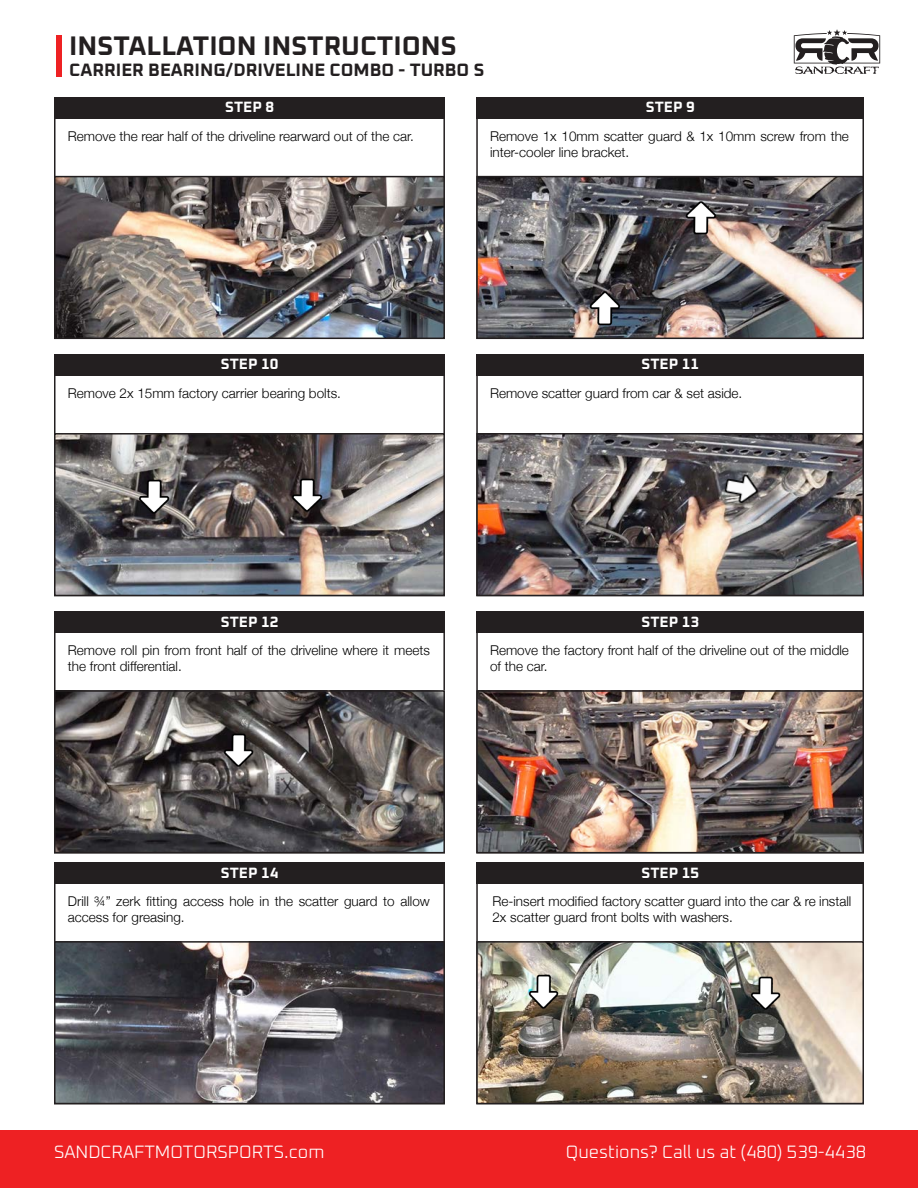
<style>
.page{position:relative;width:918px;height:1188px;background:#fff}
.page>*{position:absolute;margin:0;border:0;box-sizing:border-box;transform-origin:0 0}
.t1{font:700 27px "Oxanium";color:#231f20}
.Copy_-_Main_-_White{font:300 18px "Oxanium";color:#fff}
.t2{font:700 18px "Oxanium";color:#231f20}
.t3{font:700 15px "Oxanium";color:#fff}
.Copy_-_Main_-_White-2{font:300 13.5px/16.2px "Helvetica Neue";color:#000}
</style>
<div class="page">
<div style="left:56px;top:36px;width:5px;height:41px;background:#ee2123"></div>
<svg style="left:794px;top:29px;width:86px;height:45px"></svg>
<div style="left:0;top:1131px;width:918px;height:57px;background:#ee2123"></div>
<div style="left:476px;top:97px;width:388px;height:21px;background:#231f20"></div>
<div style="left:54px;top:354px;width:391px;height:22px;background:#231f20"></div>
<div style="left:54px;top:97px;width:391px;height:21px;background:#231f20"></div>
<div style="left:476px;top:354px;width:388px;height:22px;background:#231f20"></div>
<div style="left:54px;top:612px;width:391px;height:21px;background:#231f20"></div>
<div style="left:476px;top:612px;width:388px;height:21px;background:#231f20"></div>
<div style="left:54px;top:862px;width:391px;height:22px;background:#231f20"></div>
<div style="left:476px;top:862px;width:388px;height:22px;background:#231f20"></div>
<img style="left:479px;top:179px;width:382px;height:157px">
<div style="left:476px;top:176px;width:388px;height:163px;border:2px solid #231f20"></div>
<img style="left:57px;top:436px;width:385px;height:157px">
<div style="left:54px;top:433px;width:391px;height:163px;border:2px solid #231f20"></div>
<img style="left:57px;top:179px;width:385px;height:157px">
<div style="left:54px;top:176px;width:391px;height:163px;border:2px solid #231f20"></div>
<img style="left:479px;top:436px;width:382px;height:157px">
<div style="left:476px;top:433px;width:388px;height:163px;border:2px solid #231f20"></div>
<img style="left:57px;top:693px;width:385px;height:157px">
<div style="left:54px;top:690px;width:391px;height:163px;border:2px solid #231f20"></div>
<img style="left:479px;top:693px;width:382px;height:157px">
<div style="left:476px;top:690px;width:388px;height:163px;border:2px solid #231f20"></div>
<img style="left:57px;top:944px;width:385px;height:157px">
<div style="left:54px;top:941px;width:391px;height:163px;border:2px solid #231f20"></div>
<img style="left:479px;top:944px;width:382px;height:157px">
<div style="left:476px;top:941px;width:388px;height:163px;border:2px solid #231f20"></div>
<img style="left:686px;top:200px;width:30px;height:36px">
<img style="left:590px;top:291px;width:30px;height:35px">
<img style="left:292px;top:477px;width:30px;height:36px">
<img style="left:722px;top:471px;width:40px;height:36px">
<img style="left:139px;top:479px;width:30px;height:35px">
<img style="left:223px;top:732px;width:31px;height:36px">
<img style="left:528px;top:974px;width:31px;height:35px">
<img style="left:750px;top:975px;width:31px;height:36px">
<p class="t1" style="left:69px;top:28px;width:389px">INSTALLATION INSTRUCTIONS</p>
<p class="t2" style="left:69px;top:58px;width:416px">CARRIER BEARING/DRIVELINE COMBO - TURBO S</p>
<p class="t3" style="left:225px;top:97px;width:50px">STEP 8</p>
<p class="t3" style="left:646px;top:97px;width:50px">STEP 9</p>
<p class="Copy_-_Main_-_White-2" style="left:68px;top:127px;width:348px">Remove the rear half of the driveline rearward out of the car.</p>
<p class="Copy_-_Main_-_White-2" style="left:490px;top:127px;width:360px">Remove 1x 10mm scatter guard &amp; 1x 10mm screw from the inter-cooler line bracket.</p>
<p class="t3" style="left:221px;top:355px;width:59px">STEP 10</p>
<p class="Copy_-_Main_-_White-2" style="left:68px;top:384px;width:275px">Remove 2x 15mm factory carrier bearing bolts.</p>
<p class="t3" style="left:642px;top:355px;width:59px">STEP 11</p>
<p class="Copy_-_Main_-_White-2" style="left:490px;top:384px;width:254px">Remove scatter guard from car &amp; set aside.</p>
<p class="t3" style="left:221px;top:612px;width:59px">STEP 12</p>
<p class="t3" style="left:642px;top:612px;width:59px">STEP 13</p>
<p class="Copy_-_Main_-_White-2" style="left:68px;top:641px;width:364px">Remove roll pin from front half of the driveline where it meets the front differential.</p>
<p class="Copy_-_Main_-_White-2" style="left:490px;top:641px;width:360px">Remove the factory front half of the driveline out of the middle of the car.</p>
<p class="t3" style="left:221px;top:863px;width:59px">STEP 14</p>
<p class="t3" style="left:642px;top:863px;width:59px">STEP 15</p>
<p class="Copy_-_Main_-_White-2" style="left:68px;top:892px;width:363px">Drill ¾” zerk fitting access hole in the scatter guard to allow access for greasing.</p>
<p class="Copy_-_Main_-_White-2" style="left:492px;top:892px;width:360px">Re-insert modified factory scatter guard into the car &amp; re install<br>2x scatter guard front bolts with washers.</p>
<p class="Copy_-_Main_-_White" style="left:54px;top:1140px;width:272px">SANDCRAFTMOTORSPORTS.com</p>
<p class="Copy_-_Main_-_White" style="left:566px;top:1140px;width:302px">Questions? Call us at (480) 539-4438</p>
</div>
